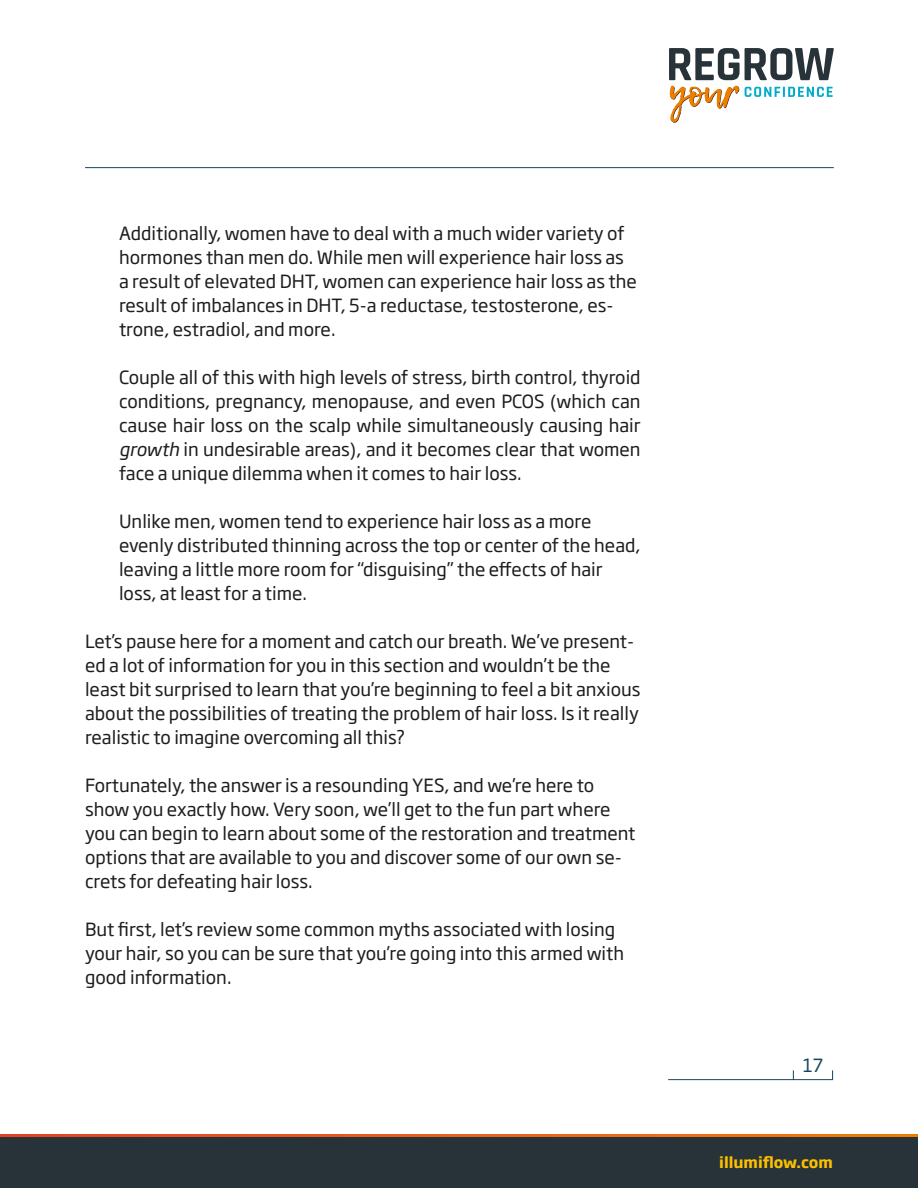
<style>
.page{position:relative;width:918px;height:1188px;background:#fff}
.page>*{position:absolute;margin:0;border:0;box-sizing:border-box;transform-origin:0 0}
.t1{font:18px/24px "Soho Gothic Pro";color:#1d1d1b}
.t2{font:18px "Soho Gothic Pro";color:#18465d}
.t3{font:700 15px "Soho Gothic Pro";color:#fcc000}
.s1{font-style:italic}
</style>
<div class="page">
<svg style="left:1px;top:1135px;width:917px;height:2px;background:#e85f18"></svg>
<div style="left:0;top:1137px;width:918px;height:51px;background:#273239"></div>
<svg style="left:670px;top:86px;width:69px;height:37px"></svg>
<svg style="left:745px;top:87px;width:88px;height:10px"></svg>
<svg style="left:669px;top:48px;width:165px;height:32px"></svg>
<hr style="left:85px;top:167px;width:749px;height:1px;background:#18465d">
<hr style="left:668px;top:1079px;width:165px;height:1px;background:#18465d">
<p class="t1" style="left:119px;top:220px;width:519px">Additionally, women have to deal with a much wider variety of hormones than men do. While men will experience hair loss as a result of elevated DHT, women can experience hair loss as the result of imbalances in DHT, 5-a reductase, testosterone, es&shy;trone, estradiol, and more.</p>
<p class="t1" style="left:119px;top:364px;width:523px;text-align:justify">Couple all of this with high levels of stress, birth control, thyroid conditions, pregnancy, menopause, and even PCOS (which can cause hair loss on the scalp while simultaneously causing hair <span class="s1">growth</span> in undesirable areas), and it becomes clear that women face a unique dilemma when it comes to hair loss.</p>
<p class="t1" style="left:119px;top:508px;width:523px">Unlike men, women tend to experience hair loss as a more evenly distributed thinning across the top or center of the head, leaving a little more room for “disguising” the effects of hair loss, at least for a time.</p>
<p class="t1" style="left:85px;top:628px;width:557px">Let’s pause here for a moment and catch our breath. We’ve present&shy;ed a lot of information for you in this section and wouldn’t be the least bit surprised to learn that you’re beginning to feel a bit anxious about the possibilities of treating the problem of hair loss. Is it really realistic to imagine overcoming all this?</p>
<p class="t1" style="left:85px;top:772px;width:552px">Fortunately, the answer is a resounding YES, and we’re here to show you exactly how. Very soon, we’ll get to the fun part where you can begin to learn about some of the restoration and treatment options that are available to you and discover some of our own se&shy;crets for defeating hair loss.</p>
<p class="t1" style="left:85px;top:916px;width:541px">But first, let’s review some common myths associated with losing your hair, so you can be sure that you’re going into this armed with good information.</p>
<p class="t2" style="left:803px;top:1051px;width:22px">17</p>
<p class="t3" style="left:719px;top:1151px;width:115px">illumiflow.com</p>
</div>
